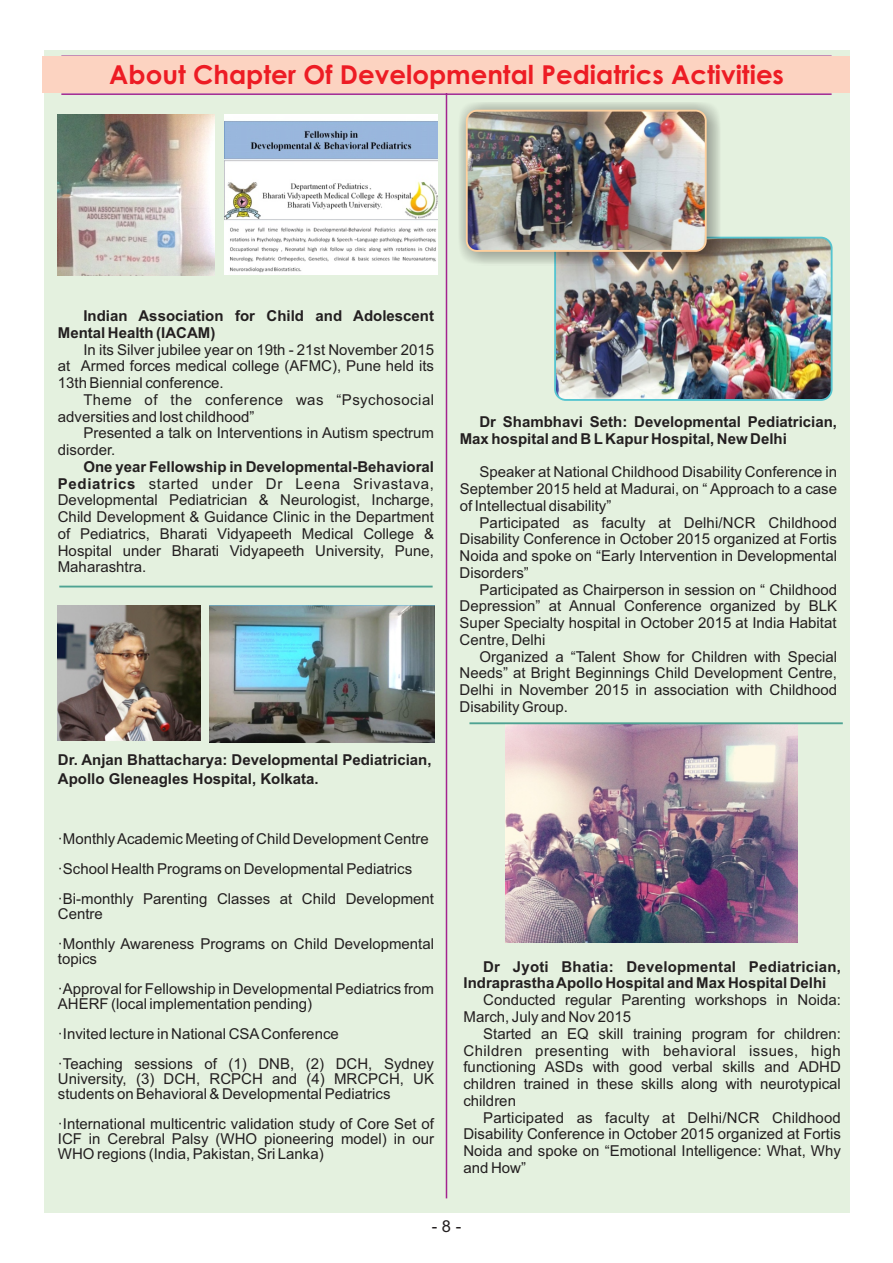
<style>
.page{position:relative;width:893px;height:1263px;background:#fff}
.page>*{position:absolute;margin:0;border:0;box-sizing:border-box;transform-origin:0 0}
.t1{font:700 26.1px "Century Gothic";color:#ed1c24}
.t2{font:16.5px "Arial";color:#231f20}
.t3{font:15px/16.8px "Arial";color:#231f20;text-align:justify}
.t4{font:700 15px/16.8px "Arial";color:#231f20}
.t5{font:15px/16.8px "Arial";letter-spacing:.03em;color:#231f20}
.s1{font-weight:700}
</style>
<div class="page">
<div style="left:43px;top:50px;width:806px;height:1163px;background:#e4f1df"></div>
<hr style="left:446px;top:62px;width:1px;height:1136px;background:#a3238e">
<hr style="left:61px;top:93px;width:771px;height:2px;background:#a3238e">
<hr style="left:61px;top:56px;width:771px;height:1px;background:#a3238e">
<div style="left:43px;top:57px;width:807px;height:36px;background:#fcd3c1"></div>
<img style="left:505px;top:724px;width:292px;height:218px">
<img style="left:224px;top:114px;width:213px;height:160px">
<img style="left:210px;top:606px;width:224px;height:137px">
<img style="left:58px;top:114px;width:157px;height:161px">
<img style="left:58px;top:606px;width:143px;height:134px">
<img style="left:555px;top:238px;width:277px;height:162px;border-radius:11px">
<div style="left:554px;top:237px;width:278px;height:164px;border:2px solid #56c5d0;border-radius:11px"></div>
<div style="left:458px;top:102px;width:263px;height:163px;background:#231f20;opacity:.49"></div>
<img style="left:467px;top:111px;width:239px;height:140px;border-radius:10px">
<div style="left:466px;top:110px;width:241px;height:142px;border:2px solid #fed09e;border-radius:10px"></div>
<hr style="left:59px;top:586px;width:374px;height:1px;background:#4ea392">
<hr style="left:469px;top:722px;width:374px;height:2px;background:#4ea392">
<h1 class="t1" style="left:109px;top:65px;width:676px">About Chapter Of Developmental Pediatrics Activities</h1>
<p class="t4" style="left:58px;top:309px;width:378px;text-indent:26px">Indian Association for Child and Adolescent<br>Mental Health (IACAM)</p>
<p class="t3" style="left:58px;top:342px;width:378px;text-indent:26px">In its Silver jubilee year on 19th - 21st November 2015 at Armed forces medical college (AFMC), Pune held its 13th Biennial conference.</p>
<p class="t5" style="left:58px;top:392px;width:378px;text-indent:26px">Theme of the conference was “Psychosocial adversities and lost childhood”</p>
<p class="t3" style="left:58px;top:426px;width:378px;text-indent:26px">Presented a talk on Interventions in Autism spectrum disorder.</p>
<p class="t3" style="left:58px;top:459px;width:378px;text-indent:26px"><span class="s1">One year Fellowship in Developmental-Behavioral Pediatrics</span> started under Dr Leena Srivastava, Developmental Pediatrician &amp; Neurologist, Incharge, Child Development &amp; Guidance Clinic in the Department of Pediatrics, Bharati Vidyapeeth Medical College &amp; Hospital under Bharati Vidyapeeth University, Pune, Maharashtra.</p>
<p class="t4" style="left:58px;top:752px;width:375px;line-height:18.9px">Dr. Anjan Bhattacharya: Developmental Pediatrician,<br>Apollo Gleneagles Hospital, Kolkata.</p>
<p class="t3" style="left:58px;top:825px;width:378px;line-height:30px;text-align:left">· Monthly Academic Meeting of Child Development Centre · School Health Programs on Developmental Pediatrics<br>· Bi-monthly Parenting Classes at Child Development</p>
<p class="t3" style="left:58px;top:900px;width:378px;line-height:30px">Centre<br>· Monthly Awareness Programs on Child Developmental</p>
<p class="t3" style="left:58px;top:945px;width:378px;line-height:30px">topics<br>· Approval for Fellowship in Developmental Pediatrics from</p>
<p class="t3" style="left:58px;top:990px;width:378px;line-height:30px;text-align:left">AHERF (local implementation pending)<br>· Invited lecture in National CSAConference<br>· Teaching sessions of (1) DNB, (2) DCH, Sydney</p>
<p class="t3" style="left:58px;top:1073px;width:378px;line-height:15px">University, (3) DCH, RCPCH and (4) MRCPCH, UK students on Behavioral &amp; Developmental Pediatrics</p>
<p class="t3" style="left:58px;top:1118px;width:378px;line-height:15px">· International multicentric validation study of Core Set of ICF in Cerebral Palsy (WHO pioneering model) in our WHO regions (India, Pakistan, Sri Lanka)</p>
<p class="t4" style="left:460px;top:415px;width:379px;text-indent:20px">Dr Shambhavi Seth: Developmental Pediatrician,<br>Max hospital and B L Kapur Hospital, New Delhi</p>
<p class="t3" style="left:460px;top:465px;width:379px;text-indent:20px">Speaker at National Childhood Disability Conference in September 2015 held at Madurai, on “ Approach to a case of Intellectual disability”</p>
<p class="t3" style="left:460px;top:515px;width:379px;text-indent:20px">Participated as faculty at Delhi/NCR Childhood Disability Conference in October 2015 organized at Fortis Noida and spoke on “Early Intervention in Developmental Disorders”</p>
<p class="t3" style="left:460px;top:582px;width:379px;text-indent:20px">Participated as Chairperson in session on “ Childhood Depression” at Annual Conference organized by BLK Super Specialty hospital in October 2015 at India Habitat Centre, Delhi</p>
<p class="t3" style="left:460px;top:649px;width:379px;text-indent:20px">Organized a “Talent Show for Children with Special Needs” at Bright Beginnings Child Development Centre, Delhi in November 2015 in association with Childhood Disability Group.</p>
<p class="t4" style="left:463px;top:959px;width:379px;text-indent:20px">Dr Jyoti Bhatia: Developmental Pediatrician,<br>Indraprastha Apollo Hospital and Max Hospital Delhi</p>
<p class="t3" style="left:463px;top:993px;width:379px;text-indent:20px">Conducted regular Parenting workshops in Noida:<br>March, July and Nov 2015</p>
<p class="t3" style="left:463px;top:1026px;width:379px;text-indent:20px">Started an EQ skill training program for children:<br>Children presenting with behavioral issues, high functioning ASDs with good verbal skills and ADHD children trained in these skills along with neurotypical children</p>
<p class="t3" style="left:463px;top:1110px;width:379px;text-indent:20px">Participated as faculty at Delhi/NCR Childhood Disability Conference in October 2015 organized at Fortis Noida and spoke on “Emotional Intelligence: What, Why and How”</p>
<p class="t2" style="left:432px;top:1220px;width:31px">- 8 -</p>
</div>
